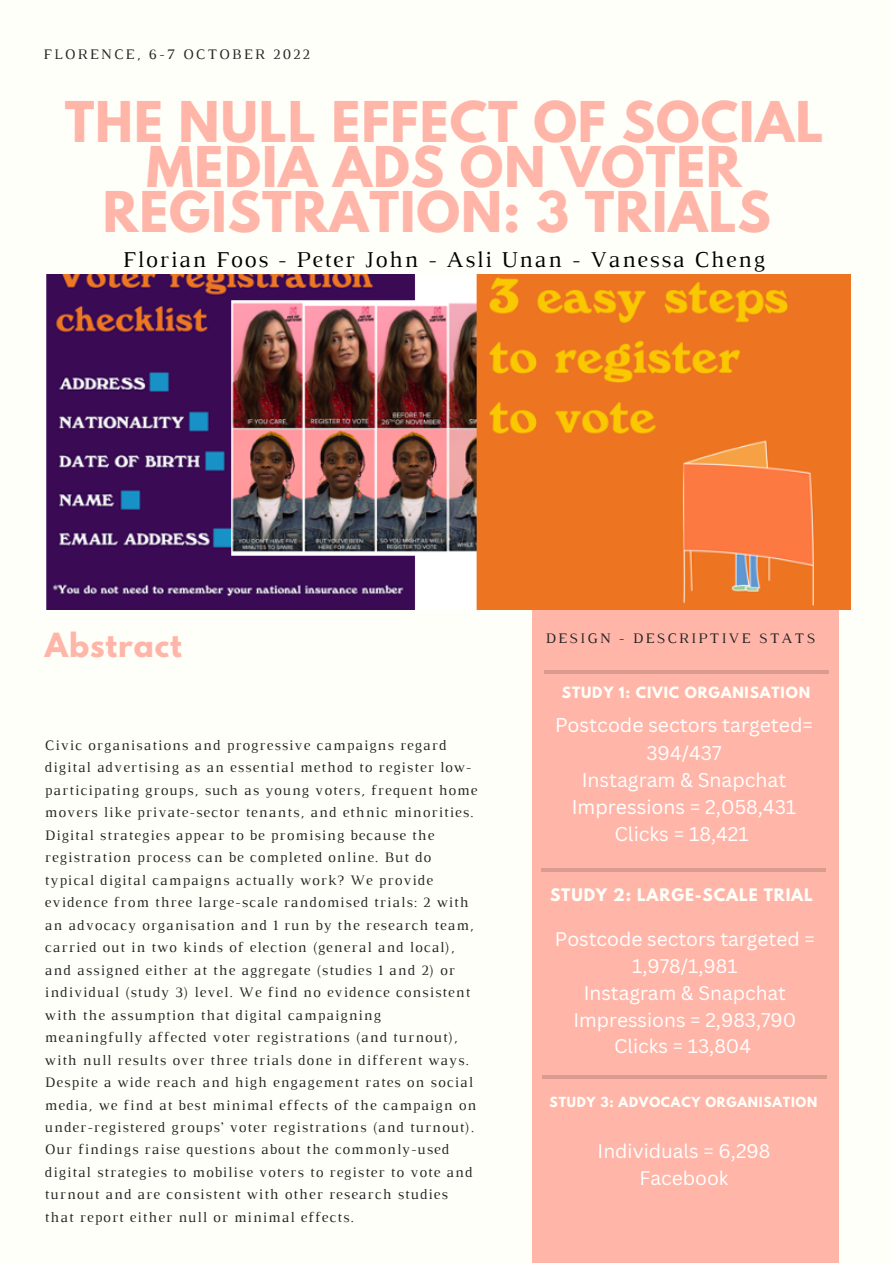
<style>
.page{position:relative;width:893px;height:1264px;background:#fff}
.page>*{position:absolute;margin:0;border:0;box-sizing:border-box;transform-origin:0 0}
.t1{font:700 49.8px/45px "League Spartan";letter-spacing:.02em;color:#ffb6a9;text-align:center}
.t2{font:700 29.55px "League Spartan";letter-spacing:.03em;color:#ffb6a9}
.t3{font:23.1px "Luthier";letter-spacing:.07em;color:#000}
.t4{font:19.35px/27.2px "Canva Sans";color:#fff;text-align:center}
.t5{font:19.2px/26.8px "Canva Sans";color:#fff;text-align:center}
.t6{font:700 15.3px "League Spartan";letter-spacing:.06em;color:#fffff9}
.t7{font:14.85px "Luthier";letter-spacing:.14em;color:#222}
.t8{font:14.7px/22.5px "Luthier";letter-spacing:.07em;color:#222}
.t9{font:700 13.8px "League Spartan";letter-spacing:.06em;color:#fffff9}
.t10{font:700 12.3px "League Spartan";letter-spacing:.06em;color:#fffff9}
</style>
<div class="page">
<div style="left:0;top:0;width:892px;height:1262px;background:#fffff9"></div>
<div style="left:532px;top:609px;width:306px;height:653px;background:#ffb6a9"></div>
<svg style="left:542px;top:1075px;width:284px;height:3px"></svg>
<hr style="left:544px;top:670px;width:284px;height:4px;background:#da9b90">
<img style="left:46px;top:274px;width:804px;height:335px">
<hr style="left:541px;top:868px;width:284px;height:3px;background:#000">
<p class="t7" style="left:44px;top:49px;width:268px">FLORENCE, 6-7 OCTOBER 2022</p>
<h1 class="t1" style="left:65px;top:105px;width:760px">THE NULL EFFECT OF SOCIAL<br>MEDIA ADS ON VOTER<br>REGISTRATION: 3 TRIALS</h1>
<h3 class="t3" style="left:123px;top:251px;width:643px">Florian Foos - Peter John - Asli Unan - Vanessa Cheng</h3>
<h2 class="t2" style="left:45px;top:630px;width:138px">Abstract</h2>
<p class="t8" style="left:45px;top:734px;width:434px">Civic organisations and progressive campaigns regard digital advertising as an essential method to register low&shy;participating groups, such as young voters, frequent home movers like private-sector tenants, and ethnic minorities.<br>Digital strategies appear to be promising because the registration process can be completed online. But do typical digital campaigns actually work? We provide evidence from three large-scale randomised trials: 2 with an advocacy organisation and 1 run by the research team, carried out in two kinds of election (general and local), and assigned either at the aggregate (studies 1 and 2) or individual (study 3) level. We find no evidence consistent with the assumption that digital campaigning meaningfully affected voter registrations (and turnout), with null results over three trials done in different ways.<br>Despite a wide reach and high engagement rates on social media, we find at best minimal effects of the campaign on under-registered groups’ voter registrations (and turnout).<br>Our findings raise questions about the commonly-used digital strategies to mobilise voters to register to vote and turnout and are consistent with other research studies that report either null or minimal effects.</p>
<p class="t7" style="left:545px;top:633px;width:271px">DESIGN - DESCRIPTIVE STATS</p>
<p class="t9" style="left:562px;top:685px;width:249px">STUDY 1: CIVIC ORGANISATION</p>
<h3 class="t4" style="left:555px;top:711px;width:259px">Postcode sectors targeted=<br>394/437<br>Instagram &amp; Snapchat<br>Impressions = 2,058,431<br>Clicks = 18,421</h3>
<p class="t6" style="left:550px;top:886px;width:264px">STUDY 2: LARGE-SCALE TRIAL</p>
<h3 class="t5" style="left:555px;top:925px;width:261px">Postcode sectors targeted =<br>1,978/1,981<br>Instagram &amp; Snapchat<br>Impressions = 2,983,790<br>Clicks = 13,804</h3>
<p class="t10" style="left:549px;top:1095px;width:269px">STUDY 3: ADVOCACY ORGANISATION</p>
<h3 class="t5" style="left:597px;top:1137px;width:174px">Individuals = 6,298<br>Facebook</h3>
</div>
